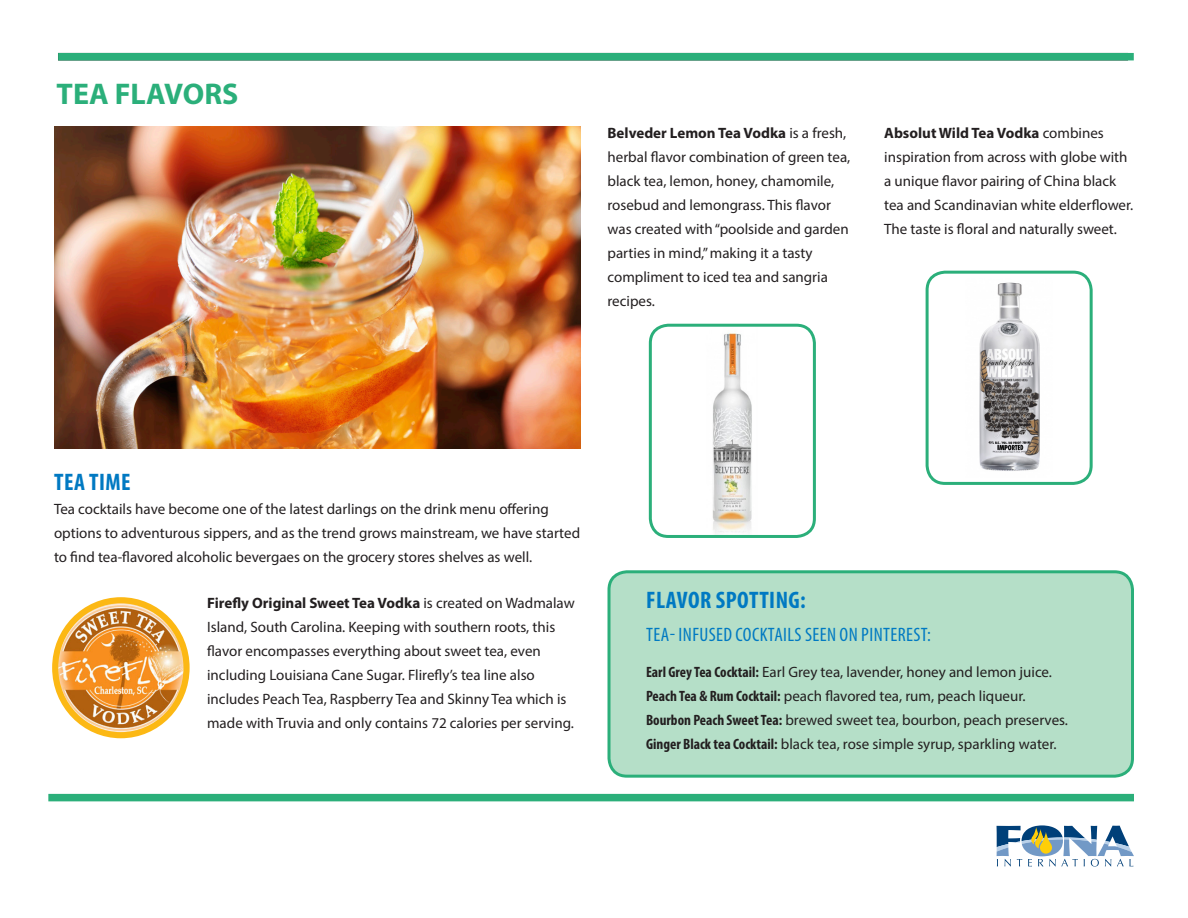
<style>
.page{position:relative;width:1188px;height:918px;background:#fff}
.page>*{position:absolute;margin:0;border:0;box-sizing:border-box;transform-origin:0 0}
.Subheader{font:700 30px "Myriad Pro";color:#2baf7a}
.Subheader-2{font:700 condensed 24px "Myriad Pro";letter-spacing:.02em;color:#0079c2}
.Subheader-3{font:condensed 19.5px "Myriad Pro";letter-spacing:.02em;color:#0079c2}
.Body{font:15px/24px "Myriad Pro";color:#231f20}
.Subheader-4{font:15px "Myriad Pro";color:#231f20}
.s1{font-weight:700}
.s2{font-weight:700;font-stretch:condensed}
</style>
<div class="page">
<svg style="left:997px;top:825px;width:137px;height:42px"></svg>
<div style="left:48px;top:794px;width:1086px;height:7px;background:#2baf7a"></div>
<div style="left:58px;top:53px;width:1076px;height:7px;background:#2baf7a"></div>
<img style="left:54px;top:126px;width:526px;height:322px">
<img style="left:55px;top:600px;width:130px;height:135px">
<div style="left:52px;top:597px;width:138px;height:141px;border:6px solid #fcb814;border-radius:50%"></div>
<img style="left:650px;top:325px;width:162px;height:211px">
<div style="left:649px;top:324px;width:167px;height:214px;border:3px solid #2baf7a;border-radius:18px"></div>
<img style="left:979px;top:282px;width:61px;height:189px">
<div style="left:926px;top:271px;width:167px;height:214px;border:3px solid #2baf7a;border-radius:18px"></div>
<div style="left:609px;top:572px;width:523px;height:204px;background:#b5dfc8;border-radius:18px"></div>
<div style="left:608px;top:570px;width:526px;height:208px;border:3px solid #2baf7a;border-radius:18px"></div>
<p class="Subheader" style="left:57px;top:74px;width:183px">TEA FLAVORS</p>
<p class="Body" style="left:608px;top:120px;width:244px"><span class="s1">Belveder Lemon Tea Vodka</span> is a fresh, herbal flavor combination of green tea, black tea, lemon, honey, chamomile, rosebud and lemongrass. This flavor was created with “poolside and garden parties in mind,” making it a tasty compliment to iced tea and sangria recipes.</p>
<p class="Body" style="left:884px;top:120px;width:251px"><span class="s1">Absolut Wild Tea Vodka</span> combines inspiration from across with globe with a unique flavor pairing of China black tea and Scandinavian white elderflower.<br>The taste is floral and naturally sweet.</p>
<p class="Subheader-2" style="left:54px;top:467px;width:78px">TEA TIME</p>
<p class="Body" style="left:54px;top:497px;width:528px">Tea cocktails have become one of the latest darlings on the drink menu offering options to adventurous sippers, and as the trend grows mainstream, we have started to find tea-flavored alcoholic bevergaes on the grocery stores shelves as well.</p>
<p class="Body" style="left:207px;top:591px;width:369px"><span class="s1">Firefly Original Sweet Tea Vodka</span> is created on Wadmalaw Island, South Carolina. Keeping with southern roots, this flavor encompasses everything about sweet tea, even including Louisiana Cane Sugar. Flirefly’s tea line also includes Peach Tea, Raspberry Tea and Skinny Tea which is made with Truvia and only contains 72 calories per serving.</p>
<p class="Subheader-2" style="left:646px;top:585px;width:161px">FLAVOR SPOTTING:</p>
<p class="Subheader-3" style="left:646px;top:623px;width:286px">TEA- INFUSED COCKTAILS SEEN ON PINTEREST:</p>
<p class="Subheader-4" style="left:646px;top:663px;width:408px"><span class="s2">Earl Grey Tea Cocktail:</span> Earl Grey tea, lavender, honey and lemon juice.</p>
<p class="Subheader-4" style="left:646px;top:687px;width:381px"><span class="s2">Peach Tea &amp; Rum Cocktail:</span> peach flavored tea, rum, peach liqueur.</p>
<p class="Subheader-4" style="left:646px;top:711px;width:424px"><span class="s2">Bourbon Peach Sweet Tea:</span> brewed sweet tea, bourbon, peach preserves.</p>
<p class="Subheader-4" style="left:646px;top:735px;width:412px"><span class="s2">Ginger Black tea Cocktail:</span> black tea, rose simple syrup, sparkling water.</p>
</div>
